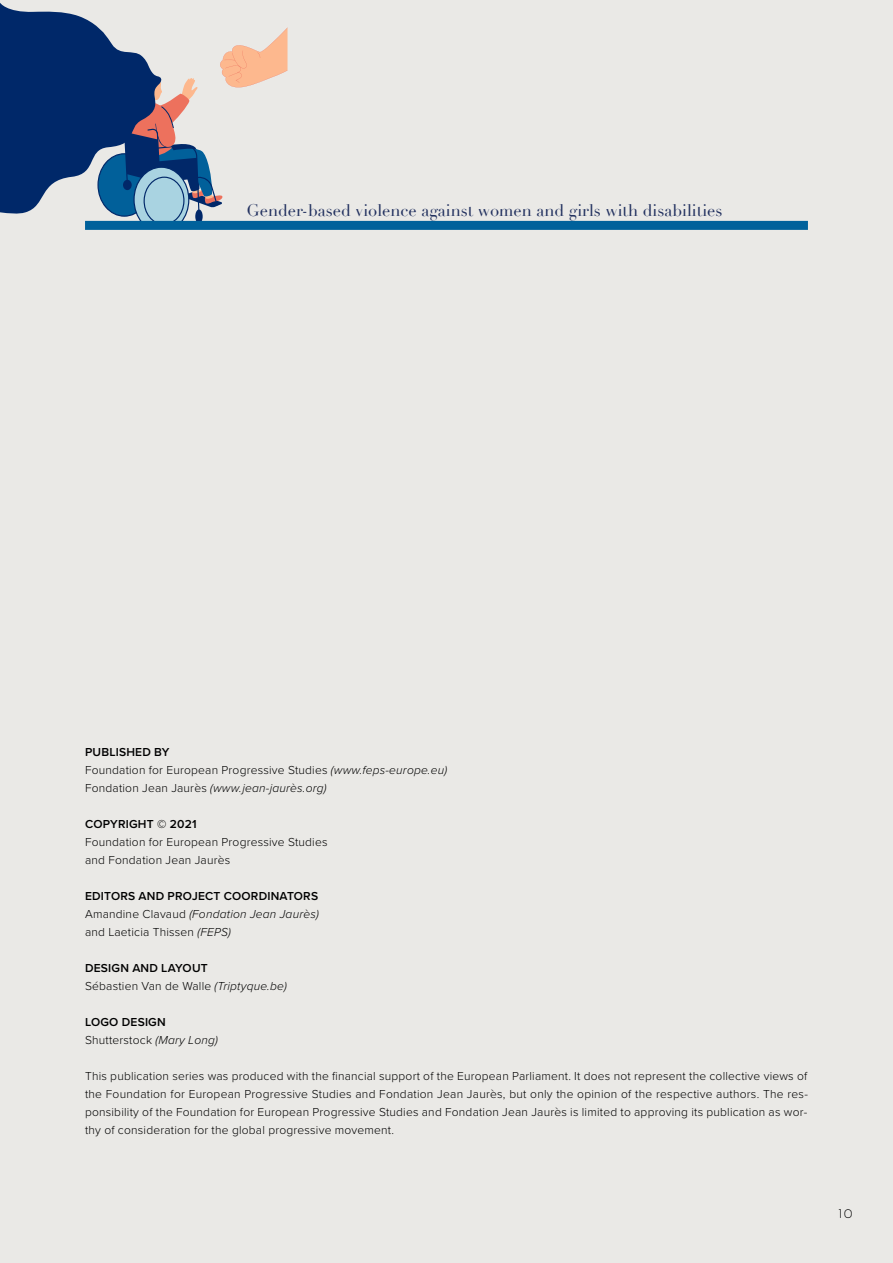
<style>
.page{position:relative;width:893px;height:1263px;background:#eae9e6}
.page>*{position:absolute;margin:0;border:0;box-sizing:border-box;transform-origin:0 0}
.t1{font:16.5px "Didot";color:#22315f}
.t2{font:300 12px/18px "Proxima Nova";letter-spacing:.015em;color:#000}
.t3{font:600 12px "Proxima Nova";letter-spacing:.015em;color:#000}
.t4{font:200 12px "Urbane Rounded";color:#000}
.s1{font-weight:600}
.s2{font-style:italic}
</style>
<div class="page">
<svg style="left:0;top:3px;width:287px;height:218px"></svg>
<div style="left:85px;top:221px;width:723px;height:9px;background:#00619b"></div>
<h1 class="t1" style="left:247px;top:201px;width:477px">Gender-based violence against women and girls with disabilities</h1>
<p class="t2" style="left:85px;top:742px;width:364px"><span class="s1">PUBLISHED BY<br></span>Foundation for European Progressive Studies <span class="s2">(www.feps-europe.eu)<br></span>Fondation Jean Jaurès <span class="s2">(www.jean-jaurès.org)</span></p>
<p class="t3" style="left:85px;top:815px;width:113px">COPYRIGHT © 2021</p>
<p class="t2" style="left:85px;top:832px;width:244px">Foundation for European Progressive Studies and Fondation Jean Jaurès</p>
<p class="t2" style="left:85px;top:886px;width:235px;text-align:justify"><span class="s1">EDITORS AND PROJECT COORDINATORS </span>Amandine Clavaud <span class="s2">(Fondation Jean Jaurès) </span>and Laeticia Thissen <span class="s2">(FEPS)</span></p>
<p class="t2" style="left:85px;top:958px;width:203px"><span class="s1">DESIGN AND LAYOUT<br></span>Sébastien Van de Walle <span class="s2">(Triptyque.be)</span></p>
<p class="t2" style="left:85px;top:1012px;width:134px"><span class="s1">LOGO DESIGN<br></span>Shutterstock <span class="s2">(Mary Long)</span></p>
<p class="t2" style="left:85px;top:1066px;width:724px;text-align:justify">This publication series was produced with the financial support of the European Parliament. It does not represent the collective views of the Foundation for European Progressive Studies and Fondation Jean Jaurès, but only the opinion of the respective authors. The res&shy;ponsibility of the Foundation for European Progressive Studies and Fondation Jean Jaurès is limited to approving its publication as wor&shy;thy of consideration for the global progressive movement.</p>
<p class="t4" style="left:839px;top:1206px;width:15px">10</p>
</div>
